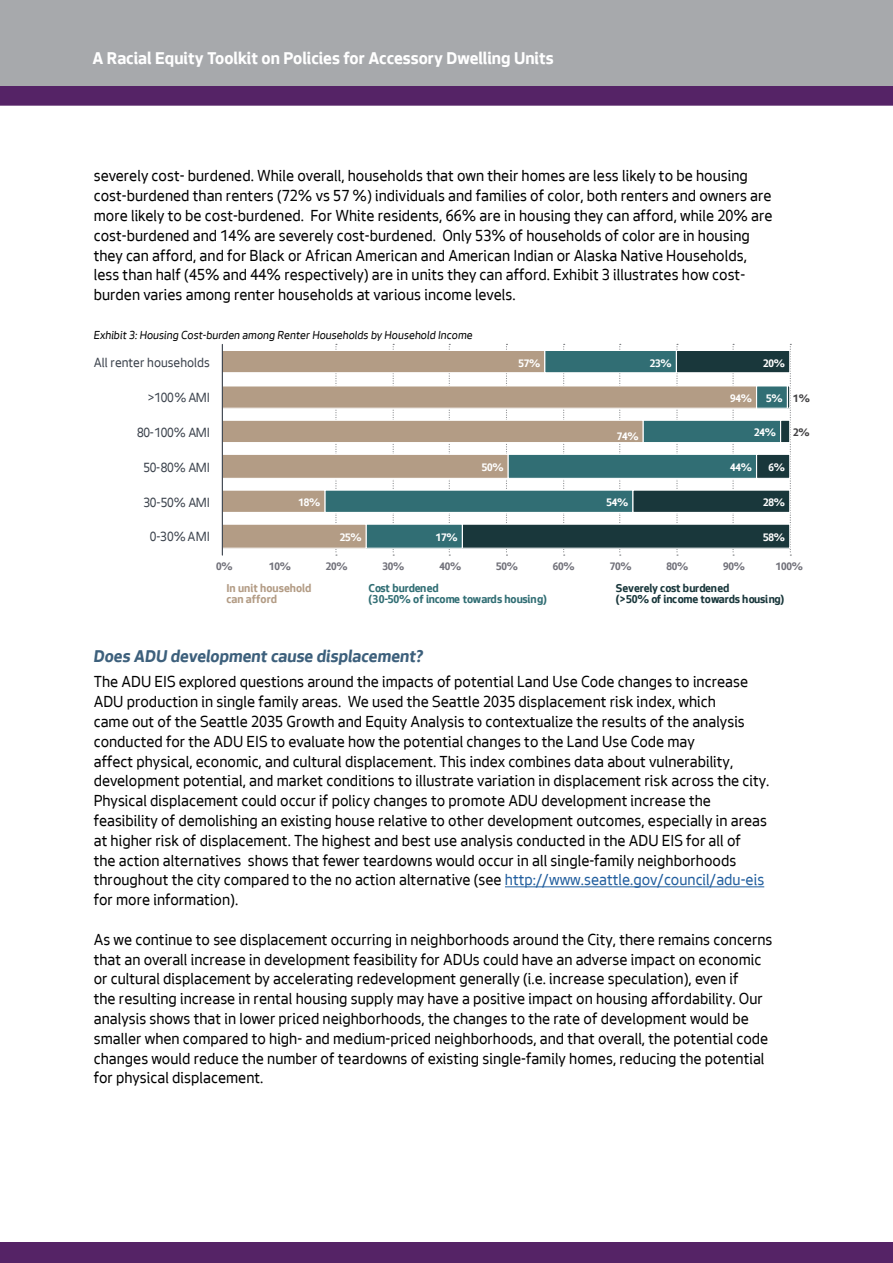
<style>
.page{position:relative;width:893px;height:1263px;background:#fff}
.page>*{position:absolute;margin:0;border:0;box-sizing:border-box;transform-origin:0 0}
.t1{font:700 18px "Seattle Text";color:#fff}
.t2{font:italic 700 18px "Seattle Text";color:#3d607c}
.t3{font:16.5px/19.8px "Seattle Text";color:#000}
.t4{font:13.8px "Seattle Text";color:#3c434d}
.t5{font:italic 12px "Seattle Text";color:#000}
.t6{font:700 12px/11.4px "Seattle Text";letter-spacing:-.02em;color:#19373b}
.t7{font:700 12px/11.4px "Seattle Text";letter-spacing:-.02em;color:#316e74}
.t8{font:700 12px/11.4px "Seattle Text";color:#b39c85}
.t9{font:700 11.4px "Seattle Text";letter-spacing:-.02em;color:#fff}
.t10{font:700 11.4px "Seattle Text";letter-spacing:-.02em;color:#71717a}
.t11{font:700 11.4px "Seattle Text";color:#414042}
.s1{color:#215e9e}
</style>
<div class="page">
<div style="left:0;top:1242px;width:893px;height:21px;background:#552366"></div>
<svg style="left:0;top:85px;width:893px;height:21px;background:#5b2c6b"></svg>
<div style="left:0;top:0;width:893px;height:85px;background:#a7a9ac"></div>
<hr style="left:505px;top:886px;width:259px;height:1px;background:#215e9e">
<svg style="left:335px;top:344px;width:2px;height:212px"></svg>
<svg style="left:393px;top:344px;width:1px;height:212px"></svg>
<svg style="left:449px;top:344px;width:1px;height:212px"></svg>
<svg style="left:506px;top:344px;width:1px;height:212px"></svg>
<svg style="left:563px;top:344px;width:2px;height:212px"></svg>
<svg style="left:619px;top:344px;width:2px;height:212px"></svg>
<svg style="left:676px;top:344px;width:2px;height:212px"></svg>
<svg style="left:732px;top:344px;width:2px;height:212px"></svg>
<svg style="left:790px;top:344px;width:1px;height:212px"></svg>
<div style="left:222px;top:524px;width:144px;height:24px;background:#b39c85"></div>
<div style="left:222px;top:524px;width:145px;height:25px;border:1px solid #fff"></div>
<div style="left:222px;top:490px;width:103px;height:22px;background:#b39c85"></div>
<div style="left:222px;top:489px;width:104px;height:24px;border:1px solid #fff"></div>
<div style="left:222px;top:454px;width:286px;height:24px;background:#b39c85"></div>
<div style="left:222px;top:454px;width:287px;height:25px;border:1px solid #fff"></div>
<div style="left:222px;top:420px;width:421px;height:23px;background:#b39c85"></div>
<div style="left:222px;top:420px;width:422px;height:23px;border:1px solid #fff"></div>
<div style="left:222px;top:386px;width:534px;height:22px;background:#b39c85"></div>
<div style="left:222px;top:385px;width:535px;height:24px;border:1px solid #fff"></div>
<div style="left:222px;top:350px;width:323px;height:23px;background:#b39c85;border:1px solid #fff"></div>
<div style="left:366px;top:524px;width:96px;height:24px;background:#316e74"></div>
<div style="left:366px;top:524px;width:97px;height:25px;border:1px solid #fff"></div>
<div style="left:325px;top:490px;width:308px;height:22px;background:#316e74"></div>
<div style="left:324px;top:489px;width:309px;height:24px;border:1px solid #fff"></div>
<div style="left:508px;top:454px;width:248px;height:24px;background:#316e74"></div>
<div style="left:508px;top:454px;width:249px;height:25px;border:1px solid #fff"></div>
<div style="left:643px;top:420px;width:138px;height:23px;background:#316e74"></div>
<div style="left:643px;top:420px;width:138px;height:23px;border:1px solid #fff"></div>
<div style="left:756px;top:386px;width:31px;height:22px;background:#316e74"></div>
<div style="left:756px;top:385px;width:32px;height:24px;border:1px solid #fff"></div>
<div style="left:545px;top:350px;width:131px;height:23px;background:#316e74"></div>
<div style="left:544px;top:350px;width:133px;height:23px;border:1px solid #fff"></div>
<div style="left:462px;top:524px;width:328px;height:24px;background:#19373b"></div>
<div style="left:462px;top:524px;width:328px;height:25px;border:1px solid #fff"></div>
<div style="left:633px;top:490px;width:157px;height:22px;background:#19373b"></div>
<div style="left:632px;top:489px;width:158px;height:24px;border:1px solid #fff"></div>
<div style="left:756px;top:454px;width:34px;height:24px;background:#19373b"></div>
<div style="left:756px;top:454px;width:34px;height:25px;border:1px solid #fff"></div>
<div style="left:781px;top:420px;width:9px;height:23px;background:#19373b"></div>
<div style="left:780px;top:420px;width:10px;height:23px;border:1px solid #fff"></div>
<div style="left:787px;top:385px;width:3px;height:24px;border:1px solid #fff"></div>
<div style="left:676px;top:350px;width:114px;height:23px;background:#19373b"></div>
<div style="left:676px;top:350px;width:114px;height:23px;border:1px solid #fff"></div>
<hr style="left:222px;top:344px;width:1px;height:211px;background:#3c434d">
<p class="t1" style="left:92px;top:45px;width:463px">A Racial Equity Toolkit on Policies for Accessory Dwelling Units</p>
<p class="t3" style="left:94px;top:166px;width:680px">severely cost- burdened. While overall, households that own their homes are less likely to be housing cost-burdened than renters (72% vs 57 %) individuals and families of color, both renters and owners are more likely to be cost-burdened. For White residents, 66% are in housing they can afford, while 20% are cost-burdened and 14% are severely cost-burdened. Only 53% of households of color are in housing they can afford, and for Black or African American and American Indian or Alaska Native Households, less than half (45% and 44% respectively) are in units they can afford. Exhibit 3 illustrates how cost&shy;burden varies among renter households at various income levels.</p>
<p class="t5" style="left:94px;top:327px;width:380px">Exhibit 3: Housing Cost-burden among Renter Households by Household Income</p>
<p class="t4" style="left:94px;top:354px;width:118px">All renter households</p>
<p class="t9" style="left:518px;top:355px;width:23px">57%</p>
<p class="t9" style="left:650px;top:355px;width:23px">23%</p>
<p class="t9" style="left:763px;top:355px;width:23px">20%</p>
<p class="t4" style="left:148px;top:388px;width:64px">&gt;100%AMI</p>
<p class="t9" style="left:730px;top:390px;width:23px">94%</p>
<p class="t9" style="left:766px;top:390px;width:18px">5%</p>
<p class="t11" style="left:793px;top:390px;width:18px">1%</p>
<p class="t4" style="left:137px;top:423px;width:74px">80-100% AMI</p>
<p class="t9" style="left:617px;top:428px;width:23px">74%</p>
<p class="t9" style="left:754px;top:425px;width:23px">24%</p>
<p class="t11" style="left:793px;top:425px;width:18px">2%</p>
<p class="t4" style="left:143px;top:458px;width:68px">50-80% AMI</p>
<p class="t9" style="left:482px;top:460px;width:23px">50%</p>
<p class="t9" style="left:730px;top:460px;width:23px">44%</p>
<p class="t9" style="left:768px;top:460px;width:18px">6%</p>
<p class="t4" style="left:144px;top:493px;width:68px">30-50% AMI</p>
<p class="t9" style="left:299px;top:495px;width:23px">18%</p>
<p class="t9" style="left:606px;top:495px;width:23px">54%</p>
<p class="t9" style="left:763px;top:495px;width:23px">28%</p>
<p class="t4" style="left:150px;top:528px;width:62px">0-30%AMI</p>
<p class="t9" style="left:340px;top:529px;width:23px">25%</p>
<p class="t9" style="left:436px;top:529px;width:23px">17%</p>
<p class="t9" style="left:763px;top:529px;width:23px">58%</p>
<p class="t10" style="left:216px;top:559px;width:18px">0%</p>
<p class="t10" style="left:269px;top:559px;width:23px">10%</p>
<p class="t10" style="left:326px;top:559px;width:23px">20%</p>
<p class="t10" style="left:383px;top:559px;width:23px">30%</p>
<p class="t10" style="left:439px;top:559px;width:23px">40%</p>
<p class="t10" style="left:496px;top:559px;width:23px">50%</p>
<p class="t10" style="left:553px;top:559px;width:23px">60%</p>
<p class="t10" style="left:610px;top:559px;width:23px">70%</p>
<p class="t10" style="left:666px;top:559px;width:23px">80%</p>
<p class="t10" style="left:723px;top:559px;width:23px">90%</p>
<p class="t10" style="left:776px;top:559px;width:29px">100%</p>
<p class="t8" style="left:226px;top:581px;width:86px">In unit household can afford</p>
<p class="t7" style="left:369px;top:581px;width:180px">Cost burdened<br>(30-50% of income towards housing)</p>
<p class="t6" style="left:616px;top:581px;width:170px">Severely cost burdened<br>(&gt;50% of income towards housing)</p>
<p class="t2" style="left:94px;top:643px;width:331px">Does ADU development cause displacement?</p>
<p class="t3" style="left:94px;top:671px;width:677px">The ADU EIS explored questions around the impacts of potential Land Use Code changes to increase ADU production in single family areas. We used the Seattle 2035 displacement risk index, which<br>came out of the Seattle 2035 Growth and Equity Analysis to contextualize the results of the analysis conducted for the ADU EIS to evaluate how the potential changes to the Land Use Code may<br>affect physical, economic, and cultural displacement. This index combines data about vulnerability, development potential, and market conditions to illustrate variation in displacement risk across the city.<br>Physical displacement could occur if policy changes to promote ADU development increase the feasibility of demolishing an existing house relative to other development outcomes, especially in areas at higher risk of displacement. The highest and best use analysis conducted in the ADU EIS for all of<br>the action alternatives shows that fewer teardowns would occur in all single-family neighborhoods throughout the city compared to the no action alternative (see <span class="s1">http://www.seattle.gov/council/adu-eis </span>for more information).</p>
<p class="t3" style="left:94px;top:929px;width:680px">As we continue to see displacement occurring in neighborhoods around the City, there remains concerns that an overall increase in development feasibility for ADUs could have an adverse impact on economic or cultural displacement by accelerating redevelopment generally (i.e. increase speculation), even if<br>the resulting increase in rental housing supply may have a positive impact on housing affordability. Our analysis shows that in lower priced neighborhoods, the changes to the rate of development would be smaller when compared to high- and medium-priced neighborhoods, and that overall, the potential code changes would reduce the number of teardowns of existing single-family homes, reducing the potential for physical displacement.</p>
</div>
